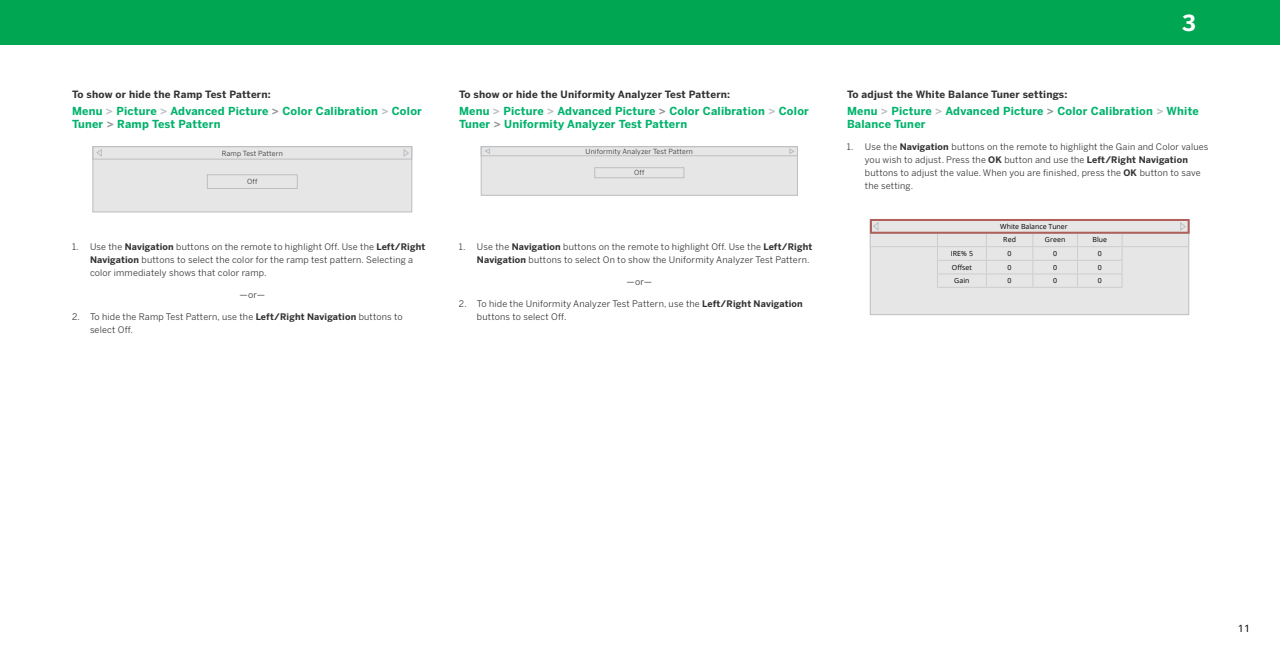
<style>
.page{position:relative;width:1280px;height:654px;background:#fff}
.page>*{position:absolute;margin:0;border:0;box-sizing:border-box;transform-origin:0 0}
.t1{font:700 22px "Benton Sans";color:#fff}
.t2{font:700 11px/13px "Benton Sans";letter-spacing:.02em;color:#00b26b}
.t3{font:700 10px "Benton Sans";letter-spacing:.02em;color:#333}
.t4{font:10px "Open Sans";color:#000;scale:1.1 1}
.t5{font:9px/13px "Benton Sans";letter-spacing:.02em;color:#333}
.t6{font:7px "Open Sans";letter-spacing:.01em;color:#000}
.t7{font:7px "Benton Sans";letter-spacing:.02em;color:#333}
.s1{color:#bcbec1}
.s2{color:#939598}
.s3{font-weight:700}
</style>
<div class="page">
<div style="left:0;top:0;width:1280px;height:45px;background:#00a651"></div>
<div style="left:92px;top:146px;width:320px;height:66px;background:#e6e6e6;border:1px solid #bcbec1"></div>
<div style="left:92px;top:146px;width:320px;height:14px;border:1px solid #bcbec1"></div>
<div style="left:207px;top:174px;width:91px;height:15px;border:1px solid #bcbec1"></div>
<svg style="left:96px;top:149px;width:6px;height:8px"></svg>
<svg style="left:403px;top:149px;width:6px;height:8px"></svg>
<div style="left:481px;top:146px;width:317px;height:50px;background:#e6e6e6;border:1px solid #bcbec1"></div>
<div style="left:481px;top:146px;width:317px;height:10px;border:1px solid #bcbec1"></div>
<div style="left:594px;top:167px;width:90px;height:11px;border:1px solid #bcbec1"></div>
<svg style="left:483px;top:148px;width:8px;height:7px"></svg>
<svg style="left:788px;top:147px;width:8px;height:8px"></svg>
<div style="left:870px;top:219px;width:319px;height:96px;background:#e6e6e6;border:1px solid #bcbec1"></div>
<svg style="left:937px;top:234px;width:1px;height:53px"></svg>
<svg style="left:986px;top:234px;width:1px;height:53px"></svg>
<svg style="left:1032px;top:234px;width:1px;height:53px"></svg>
<svg style="left:1077px;top:234px;width:1px;height:53px"></svg>
<svg style="left:1122px;top:234px;width:1px;height:53px"></svg>
<hr style="left:870px;top:246px;width:67px;height:1px;background:#cbcdcf">
<hr style="left:937px;top:246px;width:49px;height:1px;background:#cbcdcf">
<hr style="left:986px;top:246px;width:47px;height:1px;background:#cbcdcf">
<hr style="left:1033px;top:246px;width:45px;height:1px;background:#cbcdcf">
<hr style="left:1078px;top:246px;width:44px;height:1px;background:#cbcdcf">
<hr style="left:1122px;top:246px;width:67px;height:1px;background:#cbcdcf">
<hr style="left:937px;top:260px;width:49px;height:1px;background:#cbcdcf">
<hr style="left:986px;top:260px;width:47px;height:1px;background:#cbcdcf">
<hr style="left:1033px;top:260px;width:45px;height:1px;background:#cbcdcf">
<hr style="left:1078px;top:260px;width:45px;height:1px;background:#cbcdcf">
<hr style="left:937px;top:273px;width:49px;height:1px;background:#cbcdcf">
<hr style="left:986px;top:273px;width:47px;height:1px;background:#cbcdcf">
<hr style="left:1033px;top:273px;width:45px;height:1px;background:#cbcdcf">
<hr style="left:1078px;top:273px;width:45px;height:1px;background:#cbcdcf">
<hr style="left:937px;top:287px;width:49px;height:1px;background:#cbcdcf">
<hr style="left:986px;top:287px;width:47px;height:1px;background:#cbcdcf">
<hr style="left:1033px;top:287px;width:45px;height:1px;background:#cbcdcf">
<hr style="left:1078px;top:287px;width:45px;height:1px;background:#cbcdcf">
<svg style="left:870px;top:222px;width:9px;height:24px"></svg>
<div style="left:870px;top:219px;width:320px;height:15px;border:2px solid #af5e5a"></div>
<svg style="left:1179px;top:220px;width:10px;height:26px"></svg>
<p class="t3" style="left:72px;top:88px;width:200px">To show or hide the Ramp Test Pattern:</p>
<p class="t2" style="left:72px;top:105px;width:351px">Menu <span class="s1">&gt;</span> Picture <span class="s1">&gt;</span> Advanced Picture <span class="s2">&gt;</span> Color Calibration <span class="s1">&gt;</span> Color<br>Tuner <span class="s2">&gt;</span> Ramp Test Pattern</p>
<p class="t7" style="left:222px;top:149px;width:63px">Ramp Test Pattern</p>
<p class="t7" style="left:247px;top:178px;width:12px">Off</p>
<p class="t5" style="left:72px;top:240px;width:8px">1.</p>
<p class="t5" style="left:90px;top:240px;width:337px">Use the <span class="s3">Navigation</span> buttons on the remote to highlight Off. Use the <span class="s3">Left/Right<br>Navigation</span> buttons to select the color for the ramp test pattern. Selecting a color immediately shows that color ramp.</p>
<p class="t5" style="left:240px;top:288px;width:27px">—or—</p>
<p class="t5" style="left:90px;top:310px;width:314px;text-indent:-18px">2. To hide the Ramp Test Pattern, use the <span class="s3">Left/Right Navigation</span> buttons to select Off.</p>
<p class="t3" style="left:459px;top:88px;width:273px">To show or hide the Uniformity Analyzer Test Pattern:</p>
<p class="t2" style="left:459px;top:105px;width:351px">Menu <span class="s1">&gt;</span> Picture <span class="s1">&gt;</span> Advanced Picture <span class="s2">&gt;</span> Color Calibration <span class="s1">&gt;</span> Color<br>Tuner <span class="s2">&gt;</span> Uniformity Analyzer Test Pattern</p>
<p class="t7" style="left:586px;top:147px;width:109px">Uniformity Analyzer Test Pattern</p>
<p class="t7" style="left:634px;top:169px;width:12px">Off</p>
<p class="t5" style="left:459px;top:240px;width:8px">1.</p>
<p class="t5" style="left:477px;top:240px;width:337px">Use the <span class="s3">Navigation</span> buttons on the remote to highlight Off. Use the <span class="s3">Left/Right<br>Navigation</span> buttons to select On to show the Uniformity Analyzer Test Pattern.</p>
<p class="t5" style="left:627px;top:275px;width:27px">—or—</p>
<p class="t5" style="left:477px;top:297px;width:327px;text-indent:-18px">2. To hide the Uniformity Analyzer Test Pattern, use the <span class="s3">Left/Right Navigation </span>buttons to select Off.</p>
<h1 class="t1" style="left:1182px;top:9px;width:15px">3</h1>
<p class="t3" style="left:847px;top:88px;width:222px">To adjust the White Balance Tuner settings:</p>
<p class="t2" style="left:847px;top:105px;width:353px">Menu <span class="s1">&gt;</span> Picture <span class="s1">&gt;</span> Advanced Picture <span class="s2">&gt;</span> Color Calibration <span class="s1">&gt;</span> White<br>Balance Tuner</p>
<p class="t5" style="left:865px;top:141px;width:345px;text-indent:-18px">1. Use the <span class="s3">Navigation</span> buttons on the remote to highlight the Gain and Color values you wish to adjust. Press the <span class="s3">OK</span> button and use the <span class="s3">Left/Right Navigation </span>buttons to adjust the value. When you are finished, press the <span class="s3">OK</span> button to save the setting.</p>
<p class="t6" style="left:1000px;top:222px;width:69px">White Balance Tuner</p>
<p class="t6" style="left:1003px;top:235px;width:14px">Red</p>
<p class="t6" style="left:1045px;top:235px;width:22px">Green</p>
<p class="t6" style="left:1092px;top:235px;width:16px">Blue</p>
<p class="t6" style="left:951px;top:249px;width:24px">IRE% 5</p>
<p class="t6" style="left:1008px;top:249px;width:6px">0</p>
<p class="t6" style="left:1053px;top:249px;width:6px">0</p>
<p class="t6" style="left:1098px;top:249px;width:6px">0</p>
<p class="t6" style="left:952px;top:262px;width:22px">Offset</p>
<p class="t6" style="left:1008px;top:262px;width:6px">0</p>
<p class="t6" style="left:1053px;top:262px;width:6px">0</p>
<p class="t6" style="left:1098px;top:262px;width:6px">0</p>
<p class="t6" style="left:954px;top:276px;width:17px">Gain</p>
<p class="t6" style="left:1008px;top:276px;width:6px">0</p>
<p class="t6" style="left:1053px;top:276px;width:6px">0</p>
<p class="t6" style="left:1098px;top:276px;width:6px">0</p>
<p class="t4" style="left:1238px;top:622px;width:13px">11</p>
</div>
